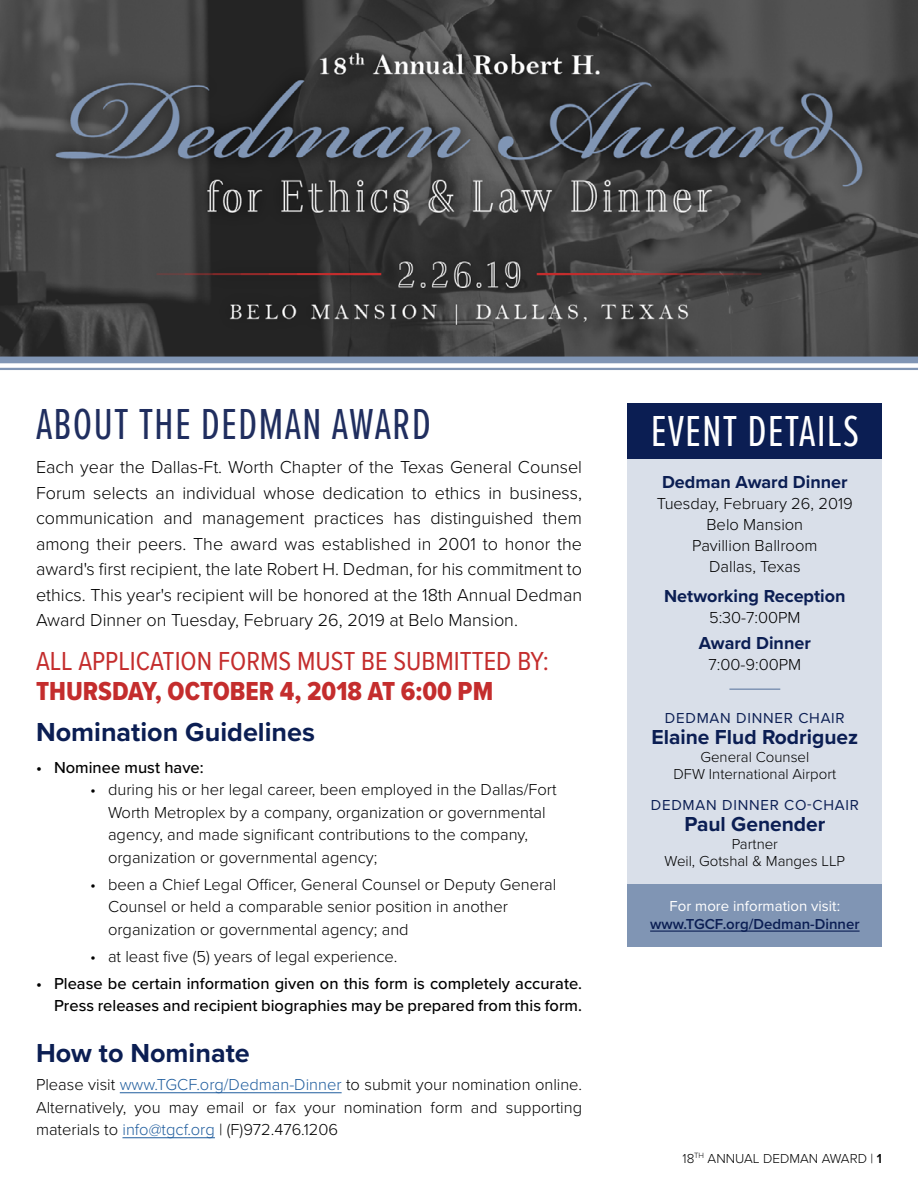
<style>
.page{position:relative;width:918px;height:1188px;background:#fff}
.page>*{position:absolute;margin:0;border:0;box-sizing:border-box;transform-origin:0 0}
.t1{font:45px "Proxima Nova Ex Cn";letter-spacing:.025em;color:#202e5f}
.t2{font:45px "Proxima Nova Ex Cn";letter-spacing:.025em;color:#fff}
.t3{font:27px "Proxima Nova Cond";color:#c42d2d}
.t4{font:700 27px "Proxima Nova";color:#0b1e53}
.t5{font:27px "Proxima Nova Cond Extrabld";color:#c42d2d}
.t6{font:700 21px "Proxima Nova";color:#0b1e53}
.t7{font:300 18px/25.5px "Proxima Nova";color:#000;text-align:justify}
.t8{font:700 18px "Proxima Nova";color:#0b1e53}
.t9{font:300 16.5px/22.5px "Proxima Nova";color:#000}
.t10{font:500 16.5px/22.5px "Proxima Nova";color:#000;text-align:right}
.t11{font:300 15px/16.5px "Proxima Nova";color:#000;text-align:center}
.t12{font:15px "Proxima Nova";letter-spacing:.05em;color:#0b1e53}
.t13{font:600 15px "Proxima Nova";color:#0b1e53}
.t14{font:15px "Proxima Nova";color:#fff}
.t15{font:300 13.5px "Proxima Nova";color:#000}
.s1{color:#215e9e}
.s2{font-weight:600}
</style>
<div class="page">
<hr style="left:120px;top:1092px;width:222px;height:1px;background:#215e9e">
<hr style="left:122px;top:1137px;width:93px;height:1px;background:#215e9e">
<img style="left:0;top:0;width:918px;height:357px">
<div style="left:0;top:357px;width:918px;height:6px;background:#8095b4"></div>
<hr style="left:0;top:368px;width:918px;height:2px;background:#8095b4">
<div style="left:628px;top:403px;width:254px;height:544px;background:#d9dfe9"></div>
<hr style="left:729px;top:688px;width:51px;height:2px;background:#8095b4">
<div style="left:628px;top:403px;width:254px;height:56px;background:#0b1e53"></div>
<div style="left:628px;top:884px;width:254px;height:63px;background:#8095b4"></div>
<hr style="left:650px;top:931px;width:210px;height:1px;background:#0b1e53">
<h1 class="t1" style="left:36px;top:391px;width:396px">ABOUT THE DEDMAN AWARD</h1>
<p class="t7" style="left:36px;top:454px;width:548px">Each year the Dallas-Ft. Worth Chapter of the Texas General Counsel Forum selects an individual whose dedication to ethics in business, communication and management practices has distinguished them among their peers. The award was established in 2001 to honor the award's first recipient, the late Robert H. Dedman, for his commitment to ethics. This year's recipient will be honored at the 18th Annual Dedman Award Dinner on Tuesday, February 26, 2019 at Belo Mansion.</p>
<h2 class="t3" style="left:36px;top:641px;width:514px">ALL APPLICATION FORMS MUST BE SUBMITTED BY:</h2>
<h2 class="t5" style="left:36px;top:671px;width:459px">THURSDAY, OCTOBER 4, 2018 AT 6:00 PM</h2>
<h2 class="t4" style="left:36px;top:712px;width:281px">Nomination Guidelines</h2>
<p class="t10" style="left:36px;top:755px;width:169px">• Nominee must have:</p>
<p class="t9" style="left:108px;top:778px;width:450px;text-indent:-18px">• during his or her legal career, been employed in the Dallas/Fort Worth Metroplex by a company, organization or governmental agency, and made significant contributions to the company, organization or governmental agency;</p>
<p class="t9" style="left:108px;top:872px;width:450px;text-indent:-18px">• been a Chief Legal Officer, General Counsel or Deputy General<br>Counsel or held a comparable senior position in another organization or governmental agency; and</p>
<p class="t9" style="left:90px;top:944px;width:309px">• at least five (5) years of legal experience.</p>
<p class="t10" style="left:36px;top:971px;width:548px">• Please be certain information given on this form is completely accurate.<br>Press releases and recipient biographies may be prepared from this form.</p>
<h2 class="t4" style="left:36px;top:1032px;width:215px">How to Nominate</h2>
<p class="t9" style="left:36px;top:1072px;width:548px;text-align:justify">Please visit <span class="s1">www.TGCF.org/Dedman-Dinner</span> to submit your nomination online.<br>Alternatively, you may email or fax your nomination form and supporting materials to <span class="s1">info@tgcf.org</span> | (F)972.476.1206</p>
<h1 class="t2" style="left:651px;top:399px;width:210px">EVENT DETAILS</h1>
<p class="t8" style="left:662px;top:469px;width:187px">Dedman Award Dinner</p>
<p class="t9" style="left:657px;top:492px;width:197px;line-height:21px;text-align:center">Tuesday, February 26, 2019<br>Belo Mansion<br>Pavillion Ballroom<br>Dallas, Texas</p>
<p class="t8" style="left:664px;top:583px;width:183px">Networking Reception</p>
<p class="t9" style="left:709px;top:606px;width:93px">5:30-7:00PM</p>
<p class="t8" style="left:699px;top:629px;width:114px">Award Dinner</p>
<p class="t9" style="left:709px;top:652px;width:94px">7:00-9:00PM</p>
<p class="t12" style="left:665px;top:707px;width:181px">DEDMAN DINNER CHAIR</p>
<p class="t6" style="left:651px;top:722px;width:208px">Elaine Flud Rodriguez</p>
<p class="t11" style="left:674px;top:748px;width:164px">General Counsel<br>DFW International Airport</p>
<p class="t12" style="left:651px;top:793px;width:210px">DEDMAN DINNER CO-CHAIR</p>
<p class="t6" style="left:684px;top:809px;width:143px">Paul Genender</p>
<p class="t11" style="left:665px;top:835px;width:182px">Partner<br>Weil, Gotshal &amp; Manges LLP</p>
<p class="t14" style="left:670px;top:895px;width:172px">For more information visit:</p>
<p class="t13" style="left:650px;top:913px;width:211px">www.TGCF.org/Dedman-Dinner</p>
<p class="t15" style="left:683px;top:1148px;width:201px">18<sup>TH</sup> ANNUAL DEDMAN AWARD | <span class="s2">1</span></p>
</div>
